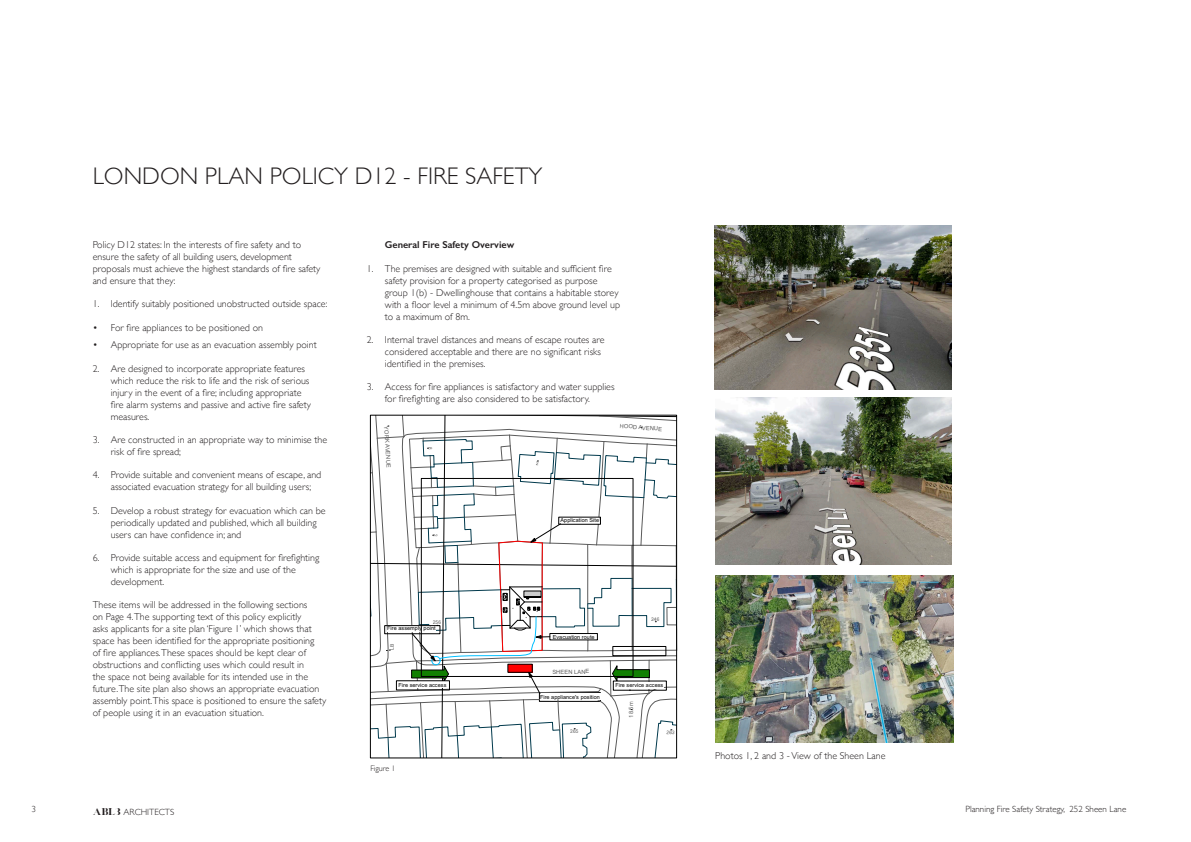
<style>
.page{position:relative;width:1191px;height:842px;background:#fff}
.page>*{position:absolute;margin:0;border:0;box-sizing:border-box;transform-origin:0 0}
.Heading{font:300 24px "Gill Sans";color:#231f20}
.Body_Text{font:300 10px/12px "Gill Sans";color:#231f20}
.Contents{font:300 10px "Gill Sans";color:#231f20}
.Body_Text-2{font:600 10px "Gill Sans";color:#231f20}
.t1{font:300 9px "Gill Sans";color:#231f20}
.Contents-2{font:300 8px "Gill Sans";color:#231f20}
.t2{font:5.8px "Arial";color:#5b5b5b}
.t3{font:5.5px "Arial";letter-spacing:.01em;color:#000}
.t4{font:5px "Arial";color:#5b5b5b}
.s1{font-family:"London";font-weight:400;font-size:8px}
</style>
<div class="page">
<img style="left:714px;top:225px;width:237px;height:164px">
<img style="left:715px;top:398px;width:236px;height:167px">
<img style="left:715px;top:575px;width:239px;height:167px">
<svg style="left:370px;top:415px;width:307px;height:344px"></svg>
<p class="Heading" style="left:93px;top:157px;width:451px">LONDON PLAN POLICY D12 - FIRE SAFETY</p>
<p class="Body_Text" style="left:93px;top:238px;width:229px">Policy D12 states: In the interests of fire safety and to ensure the safety of all building users, development proposals must achieve the highest standards of fire safety and ensure that they:</p>
<p class="Body_Text" style="left:93px;top:297px;width:236px">1. Identify suitably positioned unobstructed outside space:</p>
<p class="Body_Text" style="left:93px;top:321px;width:172px">• For fire appliances to be positioned on</p>
<p class="Body_Text" style="left:93px;top:338px;width:225px">• Appropriate for use as an evacuation assembly point</p>
<p class="Body_Text" style="left:111px;top:362px;width:202px;text-indent:-18px">2. Are designed to incorporate appropriate features which reduce the risk to life and the risk of serious injury in the event of a fire; including appropriate fire alarm systems and passive and active fire safety measures.</p>
<p class="Body_Text" style="left:111px;top:433px;width:218px;text-indent:-18px">3. Are constructed in an appropriate way to minimise the risk of fire spread;</p>
<p class="Body_Text" style="left:111px;top:468px;width:212px;text-indent:-18px">4. Provide suitable and convenient means of escape, and associated evacuation strategy for all building users;</p>
<p class="Body_Text" style="left:111px;top:504px;width:216px;text-indent:-18px">5. Develop a robust strategy for evacuation which can be periodically updated and published, which all building users can have confidence in; and</p>
<p class="Body_Text" style="left:111px;top:551px;width:210px;text-indent:-18px">6. Provide suitable access and equipment for firefighting which is appropriate for the size and use of the development.</p>
<p class="Body_Text" style="left:93px;top:598px;width:235px">These items will be addressed in the following sections<br>on Page 4.The supporting text of this policy explicitly<br>asks applicants for a site plan ‘Figure 1’ which shows that space has been identified for the appropriate positioning<br>of fire appliances.These spaces should be kept clear of obstructions and conflicting uses which could result in<br>the space not being available for its intended use in the future.The site plan also shows an appropriate evacuation assembly point.This space is positioned to ensure the safety of people using it in an evacuation situation.</p>
<p class="Body_Text-2" style="left:385px;top:239px;width:131px">General Fire Safety Overview</p>
<p class="Body_Text" style="left:385px;top:262px;width:237px;text-indent:-18px">1. The premises are designed with suitable and sufficient fire safety provision for a property categorised as purpose group 1(b) - Dwellinghouse that contains a habitable storey with a floor level a minimum of 4.5m above ground level up to a maximum of 8m.</p>
<p class="Body_Text" style="left:385px;top:333px;width:221px;text-indent:-18px">2. Internal travel distances and means of escape routes are considered acceptable and there are no significant risks identified in the premises.</p>
<p class="Body_Text" style="left:385px;top:380px;width:231px;text-indent:-18px">3. Access for fire appliances is satisfactory and water supplies for firefighting are also considered to be satisfactory.</p>
<p class="t2" style="left:389px;top:426px;width:43px;rotate:87deg">YORK AVENUE</p>
<p class="t2" style="left:620px;top:424px;width:44px;rotate:4deg">HOOD AVENUE</p>
<p class="t3" style="left:387px;top:626px;width:50px">Fire assemply point</p>
<p class="t3" style="left:560px;top:518px;width:40px">Application Site</p>
<p class="t3" style="left:552px;top:634px;width:44px">Evacuation route</p>
<p class="t2" style="left:552px;top:670px;width:39px;rotate:-1deg">SHEEN LANE</p>
<p class="t4" style="left:651px;top:617px;width:10px">246</p>
<p class="t3" style="left:398px;top:683px;width:49px">Fire service access</p>
<p class="t3" style="left:615px;top:683px;width:49px">Fire service access</p>
<p class="Contents-2" style="left:370px;top:762px;width:27px">Figure 1</p>
<p class="t3" style="left:540px;top:695px;width:61px">Fire appliance's position</p>
<p class="t2" style="left:629px;top:717px;width:18px;rotate:-89deg">18.5m</p>
<p class="Contents" style="left:715px;top:748px;width:172px">Photos 1, 2 and 3 - View of the Sheen Lane</p>
<p class="t1" style="left:32px;top:802px;width:6px">3</p>
<p class="t1" style="left:93px;top:805px;width:83px"><span class="s1">ABL3</span> ARCHITECTS</p>
<p class="t1" style="left:965px;top:802px;width:162px">Planning Fire Safety Strategy, 252 Sheen Lane</p>
</div>
